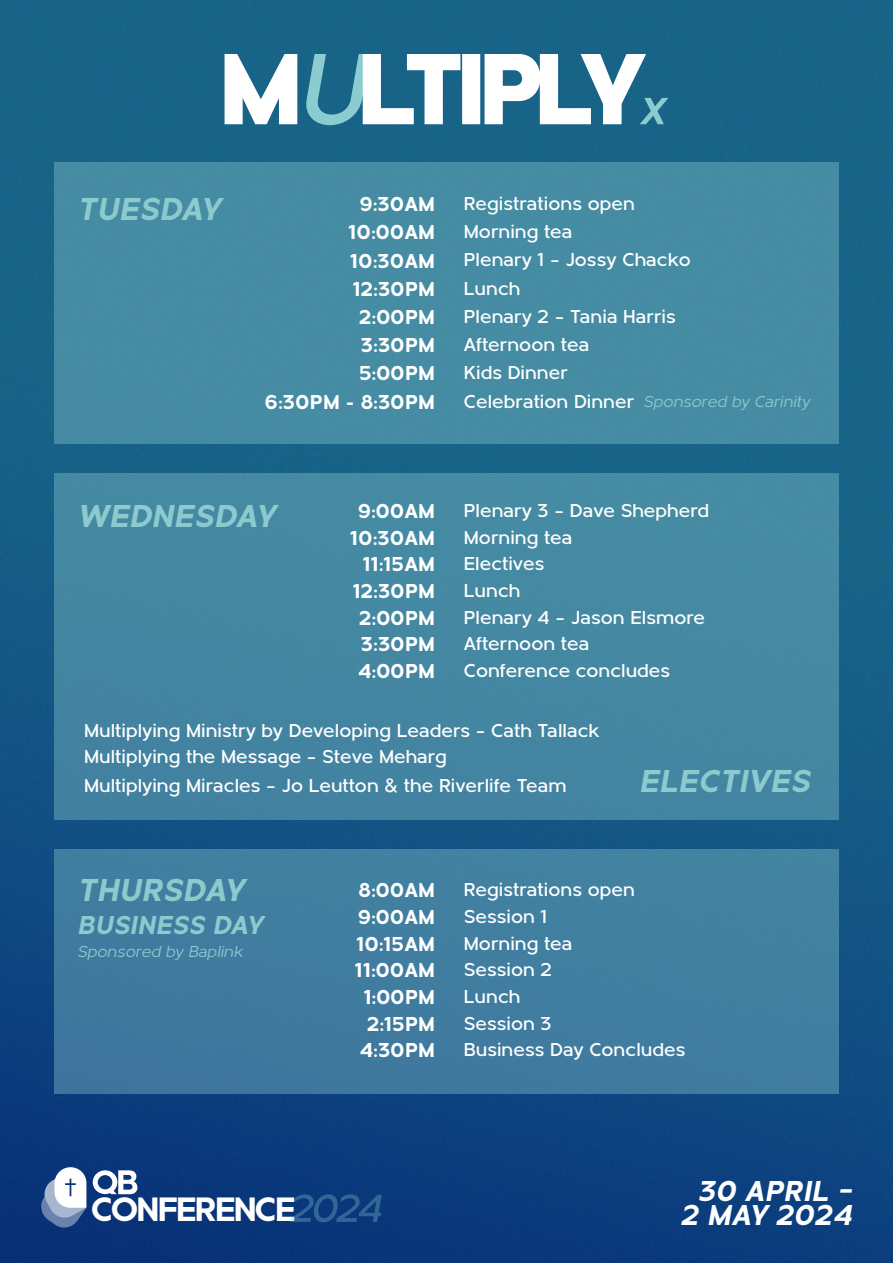
<style>
.page{position:relative;width:893px;height:1263px;background:#fff}
.page>*{position:absolute;margin:0;border:0;box-sizing:border-box;transform-origin:0 0}
.t1{font:700 35.25px "Metrisch";letter-spacing:-.07em;color:#fff}
.t2{font:italic 700 33px "Metrisch";letter-spacing:.005em;color:#8ccace}
.t3{font:italic 700 30px "Metrisch";color:#fff}
.t4{font:italic 700 27px "Metrisch";letter-spacing:.005em;color:#8ccace}
.t5{font:700 21px "Metrisch";color:#fff}
.t6{font:500 19.5px "Metrisch";color:#fff}
.t7{font:italic 16.5px "Metrisch";color:#8ccace}
</style>
<div class="page">
<img style="left:0;top:0;width:893px;height:1263px">
<svg style="left:304px;top:54px;width:364px;height:71px"></svg>
<svg style="left:225px;top:54px;width:72px;height:70px"></svg>
<svg style="left:93px;top:1170px;width:44px;height:24px"></svg>
<svg style="left:39px;top:1167px;width:47px;height:62px"></svg>
<svg style="left:290px;top:1194px;width:92px;height:28px;background:#194985"></svg>
<div style="left:54px;top:473px;width:785px;height:346px;background:#4488a2"></div>
<div style="left:54px;top:162px;width:785px;height:281px;background:#458ca3"></div>
<div style="left:54px;top:850px;width:785px;height:244px;background:#417da0"></div>
<p class="t2" style="left:77px;top:190px;width:145px">TUESDAY</p>
<p class="t5" style="left:359px;top:192px;width:78px">9:30AM</p>
<p class="t6" style="left:464px;top:193px;width:173px">Registrations open</p>
<p class="t6" style="left:464px;top:221px;width:110px">Morning tea</p>
<p class="t5" style="left:350px;top:249px;width:86px">10:30AM</p>
<p class="t6" style="left:464px;top:249px;width:229px">Plenary 1 – Jossy Chacko</p>
<p class="t6" style="left:464px;top:277px;width:58px">Lunch</p>
<p class="t6" style="left:464px;top:305px;width:214px">Plenary 2 – Tania Harris</p>
<p class="t6" style="left:464px;top:334px;width:127px">Afternoon tea</p>
<p class="t5" style="left:359px;top:361px;width:77px">5:00PM</p>
<p class="t6" style="left:464px;top:362px;width:106px">Kids Dinner</p>
<p class="t5" style="left:264px;top:390px;width:172px">6:30PM - 8:30PM</p>
<p class="t6" style="left:464px;top:390px;width:172px">Celebration Dinner</p>
<p class="t5" style="left:349px;top:220px;width:88px">10:00AM</p>
<p class="t5" style="left:353px;top:277px;width:84px">12:30PM</p>
<p class="t5" style="left:359px;top:305px;width:77px">2:00PM</p>
<p class="t5" style="left:361px;top:333px;width:76px">3:30PM</p>
<p class="t7" style="left:643px;top:393px;width:168px">Sponsored by Carinity</p>
<p class="t2" style="left:77px;top:497px;width:200px">WEDNESDAY</p>
<p class="t5" style="left:357px;top:499px;width:79px">9:00AM</p>
<p class="t6" style="left:464px;top:500px;width:247px">Plenary 3 – Dave Shepherd</p>
<p class="t6" style="left:464px;top:526px;width:110px">Morning tea</p>
<p class="t5" style="left:350px;top:526px;width:86px">10:30AM</p>
<p class="t5" style="left:363px;top:552px;width:74px">11:15AM</p>
<p class="t5" style="left:353px;top:579px;width:84px">12:30PM</p>
<p class="t5" style="left:359px;top:606px;width:77px">2:00PM</p>
<p class="t5" style="left:361px;top:632px;width:76px">3:30PM</p>
<p class="t6" style="left:464px;top:553px;width:82px">Electives</p>
<p class="t6" style="left:464px;top:580px;width:58px">Lunch</p>
<p class="t6" style="left:464px;top:606px;width:243px">Plenary 4 – Jason Elsmore</p>
<p class="t6" style="left:464px;top:633px;width:127px">Afternoon tea</p>
<p class="t5" style="left:358px;top:659px;width:78px">4:00PM</p>
<p class="t6" style="left:464px;top:660px;width:208px">Conference concludes</p>
<p class="t6" style="left:84px;top:720px;width:517px">Multiplying Ministry by Developing Leaders – Cath Tallack</p>
<p class="t6" style="left:84px;top:746px;width:364px">Multiplying the Message – Steve Meharg</p>
<p class="t6" style="left:84px;top:775px;width:484px">Multiplying Miracles – Jo Leutton &amp; the Riverlife Team</p>
<p class="t2" style="left:639px;top:762px;width:172px">ELECTIVES</p>
<p class="t2" style="left:77px;top:871px;width:169px">THURSDAY</p>
<p class="t4" style="left:77px;top:910px;width:187px">BUSINESS DAY</p>
<p class="t7" style="left:77px;top:942px;width:167px">Sponsored by Baplink</p>
<p class="t1" style="left:91px;top:1189px;width:206px">CONFERENCE</p>
<p class="t5" style="left:358px;top:878px;width:79px">8:00AM</p>
<p class="t6" style="left:464px;top:879px;width:173px">Registrations open</p>
<p class="t6" style="left:464px;top:933px;width:110px">Morning tea</p>
<p class="t5" style="left:357px;top:905px;width:79px">9:00AM</p>
<p class="t6" style="left:464px;top:905px;width:85px">Session 1</p>
<p class="t5" style="left:356px;top:932px;width:80px">10:15AM</p>
<p class="t5" style="left:355px;top:958px;width:82px">11:00AM</p>
<p class="t5" style="left:364px;top:985px;width:73px">1:00PM</p>
<p class="t5" style="left:367px;top:1012px;width:69px">2:15PM</p>
<p class="t6" style="left:464px;top:959px;width:90px">Session 2</p>
<p class="t6" style="left:464px;top:985px;width:58px">Lunch</p>
<p class="t6" style="left:464px;top:1012px;width:90px">Session 3</p>
<p class="t5" style="left:360px;top:1038px;width:77px">4:30PM</p>
<p class="t6" style="left:464px;top:1039px;width:223px">Business Day Concludes</p>
<p class="t3" style="left:697px;top:1173px;width:156px">30 APRIL –</p>
<p class="t3" style="left:681px;top:1197px;width:173px">2 MAY 2024</p>
</div>
